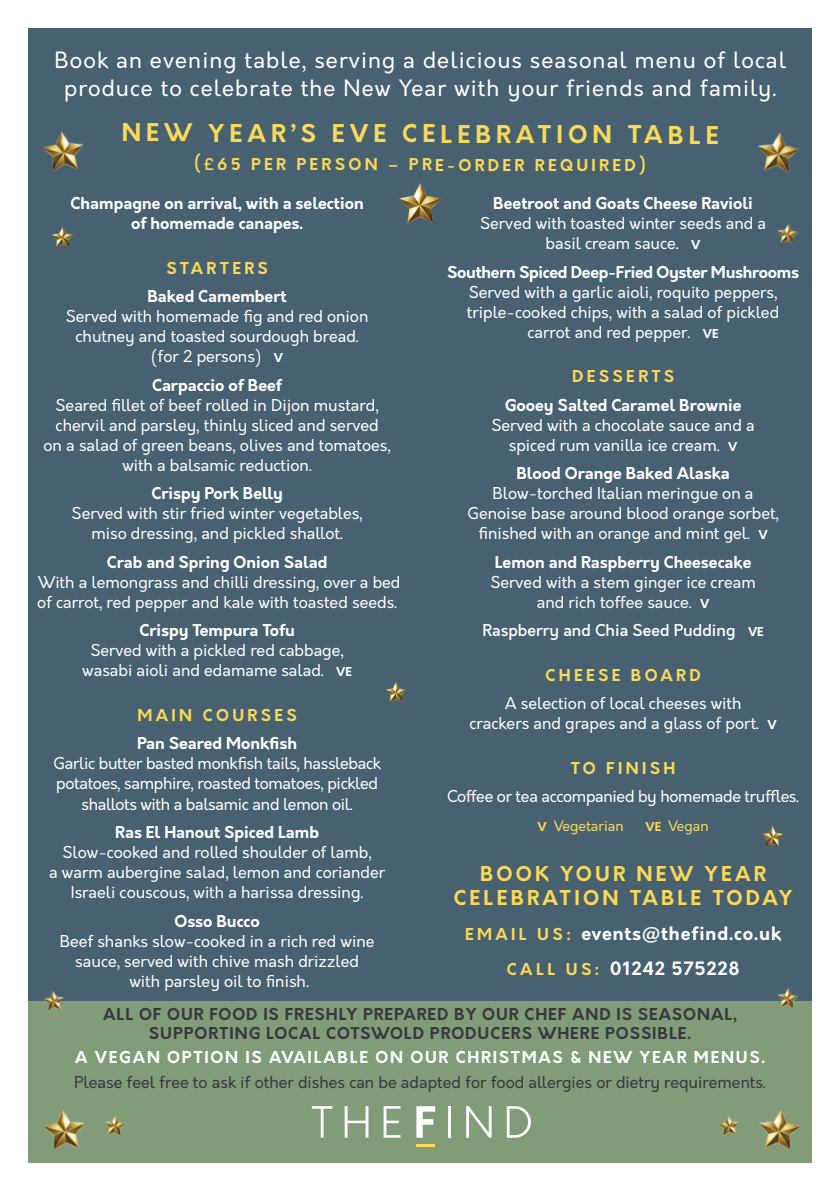
<style>
.page{position:relative;width:840px;height:1191px;background:#fff}
.page>*{position:absolute;margin:0;border:0;box-sizing:border-box;transform-origin:0 0}
.t1{font:700 24px "Orkney";letter-spacing:.205em;color:#fad958}
.t2{font:22px/28px "Orkney";letter-spacing:.05em;color:#fff;text-align:center}
.t3{font:700 20px/24px "Orkney";letter-spacing:.16em;color:#fad958;text-align:center}
.t4{font:700 18px/35.4px "Orkney";letter-spacing:.05em;color:#fff;text-align:center}
.t5{font:16px/20px "Orkney";color:#fff;text-align:center}
.t6{font:700 16px/20px "Orkney";color:#fff;text-align:center}
.t7{font:16px/20px "Orkney";letter-spacing:-.02em;color:#fff;text-align:center}
.t8{font:700 16px/19px "Orkney";letter-spacing:.06em;color:#36393e;text-align:center}
.t9{font:16px "Orkney";color:#36393e}
.t10{font:700 16px "Orkney";letter-spacing:.21em;color:#fad958}
.t11{font:700 16px "Orkney";letter-spacing:.11em;color:#fff}
.t12{font:700 16px "Orkney";letter-spacing:-.02em;color:#fff}
.t13{font:500 16px "Orkney";color:#fff}
.t14{font:14px "Orkney";color:#fad958}
.s1{font-weight:700;font-size:12px}
.s2{font-size:16px;color:#fad958}
.s3{font-family:"Swiss 721 BT"}
</style>
<div class="page">
<div style="left:29px;top:28px;width:782px;height:1098px;background:#486171"></div>
<img style="left:386px;top:682px;width:21px;height:20px">
<img style="left:52px;top:227px;width:21px;height:20px">
<img style="left:42px;top:131px;width:41px;height:40px">
<img style="left:761px;top:826px;width:22px;height:21px">
<img style="left:777px;top:223px;width:21px;height:21px">
<img style="left:758px;top:132px;width:41px;height:41px">
<img style="left:399px;top:183px;width:42px;height:40px">
<div style="left:28px;top:1001px;width:783px;height:161px;background:#829c7a"></div>
<svg style="left:312px;top:1106px;width:20px;height:31px"></svg>
<svg style="left:344px;top:1106px;width:24px;height:31px"></svg>
<svg style="left:383px;top:1106px;width:17px;height:31px"></svg>
<svg style="left:416px;top:1106px;width:19px;height:31px"></svg>
<hr style="left:448px;top:1106px;width:3px;height:31px;background:#fff">
<hr style="left:416px;top:1144px;width:18px;height:3px;background:#fad958">
<svg style="left:466px;top:1106px;width:25px;height:31px"></svg>
<svg style="left:506px;top:1106px;width:24px;height:31px"></svg>
<img style="left:759px;top:1110px;width:41px;height:40px">
<img style="left:719px;top:1116px;width:20px;height:20px">
<img style="left:44px;top:1110px;width:41px;height:40px">
<img style="left:105px;top:1116px;width:20px;height:20px">
<img style="left:43px;top:991px;width:21px;height:20px">
<img style="left:777px;top:988px;width:21px;height:20px">
<h2 class="t2" style="left:55px;top:46px;width:732px">Book an evening table, serving a delicious seasonal menu of local produce to celebrate the New Year with your friends and family.</h2>
<h1 class="t1" style="left:122px;top:118px;width:598px">NEW YEAR’S EVE CELEBRATION TABLE</h1>
<p class="t10" style="left:194px;top:154px;width:452px">(£65 PER PERSON – PRE-ORDER REQUIRED)</p>
<p class="t6" style="left:71px;top:194px;width:294px">Champagne on arrival, with a selection of homemade canapes.</p>
<p class="t10" style="left:166px;top:257px;width:103px">STARTERS</p>
<p class="t6" style="left:147px;top:287px;width:141px">Baked Camembert</p>
<p class="t5" style="left:66px;top:307px;width:304px">Served with homemade fig and red onion chutney and toasted sourdough bread. (for 2 persons) <span class="s1">V</span></p>
<p class="t6" style="left:152px;top:375px;width:131px">Carpaccio of Beef</p>
<p class="t5" style="left:44px;top:395px;width:348px">Seared fillet of beef rolled in Dijon mustard, chervil and parsley, thinly sliced and served<br>on a salad of green beans, olives and tomatoes, with a balsamic reduction.</p>
<p class="t6" style="left:151px;top:484px;width:133px">Crispy Pork Belly</p>
<p class="t5" style="left:72px;top:504px;width:292px">Served with stir fried winter vegetables, miso dressing, and pickled shallot.</p>
<p class="t6" style="left:107px;top:552px;width:222px">Crab and Spring Onion Salad</p>
<p class="t5" style="left:37px;top:572px;width:364px;text-align:left">With a lemongrass and chilli dressing, over a bed of carrot, red pepper and kale with toasted seeds.</p>
<p class="t6" style="left:139px;top:621px;width:157px">Crispy Tempura Tofu</p>
<p class="t5" style="left:82px;top:641px;width:271px">Served with a pickled red cabbage, wasabi aioli and edamame salad. <span class="s1">VE</span></p>
<p class="t10" style="left:137px;top:704px;width:161px">MAIN COURSES</p>
<p class="t6" style="left:137px;top:734px;width:161px">Pan Seared Monkfish</p>
<p class="t7" style="left:53px;top:754px;width:329px">Garlic butter basted monkfish tails, hassleback potatoes, samphire, roasted tomatoes, pickled shallots with a balsamic and lemon oil.</p>
<p class="t6" style="left:115px;top:822px;width:205px">Ras El Hanout Spiced Lamb</p>
<p class="t5" style="left:49px;top:842px;width:337px">Slow-cooked and rolled shoulder of lamb,<br>a warm aubergine salad, lemon and coriander<br>Israeli couscous, with a harissa dressing.</p>
<p class="t6" style="left:174px;top:911px;width:87px">Osso Bucco</p>
<p class="t5" style="left:60px;top:931px;width:316px">Beef shanks slow-cooked in a rich red wine sauce, served with chive mash drizzled with parsley oil to finish.</p>
<p class="t6" style="left:493px;top:194px;width:261px">Beetroot and Goats Cheese Ravioli</p>
<p class="t5" style="left:480px;top:214px;width:287px">Served with toasted winter seeds and a basil cream sauce. <span class="s1">V</span></p>
<p class="t12" style="left:447px;top:261px;width:353px">Southern Spiced Deep-Fried Oyster Mushrooms</p>
<p class="t5" style="left:466px;top:282px;width:313px">Served with a garlic aioli, roquito peppers, triple-cooked chips, with a salad of pickled carrot and red pepper. <span class="s1">VE</span></p>
<p class="t10" style="left:571px;top:366px;width:103px">DESSERTS</p>
<p class="t6" style="left:504px;top:395px;width:238px">Gooey Salted Caramel Brownie</p>
<p class="t5" style="left:491px;top:415px;width:264px">Served with a chocolate sauce and a spiced rum vanilla ice cream. <span class="s1">V</span></p>
<p class="t6" style="left:516px;top:464px;width:215px">Blood Orange Baked Alaska</p>
<p class="t5" style="left:467px;top:484px;width:313px">Blow-torched Italian meringue on a<br>Genoise base around blood orange sorbet, finished with an orange and mint gel. <span class="s1">V</span></p>
<p class="t6" style="left:494px;top:552px;width:258px">Lemon and Raspberry Cheesecake</p>
<p class="t5" style="left:490px;top:572px;width:267px">Served with a stem ginger ice cream and rich toffee sauce. <span class="s1">V</span></p>
<p class="t13" style="left:482px;top:620px;width:283px">Raspberry and Chia Seed Pudding <span class="s1">VE</span></p>
<p class="t10" style="left:545px;top:664px;width:157px">CHEESE BOARD</p>
<p class="t5" style="left:469px;top:694px;width:309px">A selection of local cheeses with<br>crackers and grapes and a glass of port. <span class="s1">V</span></p>
<p class="t10" style="left:570px;top:757px;width:106px">TO FINISH</p>
<p class="t7" style="left:447px;top:787px;width:353px">Coffee or tea accompanied by homemade truffles.</p>
<p class="t14" style="left:537px;top:817px;width:88px"><span class="s1">V</span> Vegetarian</p>
<p class="t14" style="left:645px;top:817px;width:65px"><span class="s1">VE</span> Vegan</p>
<p class="t3" style="left:453px;top:862px;width:340px">BOOK YOUR NEW YEAR<br>CELEBRATION TABLE TODAY</p>
<p class="t4" style="left:465px;top:916px;width:317px"><span class="s2">E M A I L U S:</span> events<span class="s3">@</span>thefind.co.uk<br><span class="s2">C A L L U S :</span> 01242 575228</p>
<p class="t8" style="left:103px;top:1005px;width:635px">ALL OF OUR FOOD IS FRESHLY PREPARED BY OUR CHEF AND IS SEASONAL,<br>SUPPORTING LOCAL COTSWOLD PRODUCERS WHERE POSSIBLE.</p>
<p class="t11" style="left:75px;top:1047px;width:691px">A VEGAN OPTION IS AVAILABLE ON OUR CHRISTMAS &amp; NEW YEAR MENUS.</p>
<p class="t9" style="left:74px;top:1071px;width:692px">Please feel free to ask if other dishes can be adapted for food allergies or dietry requirements.</p>
</div>
